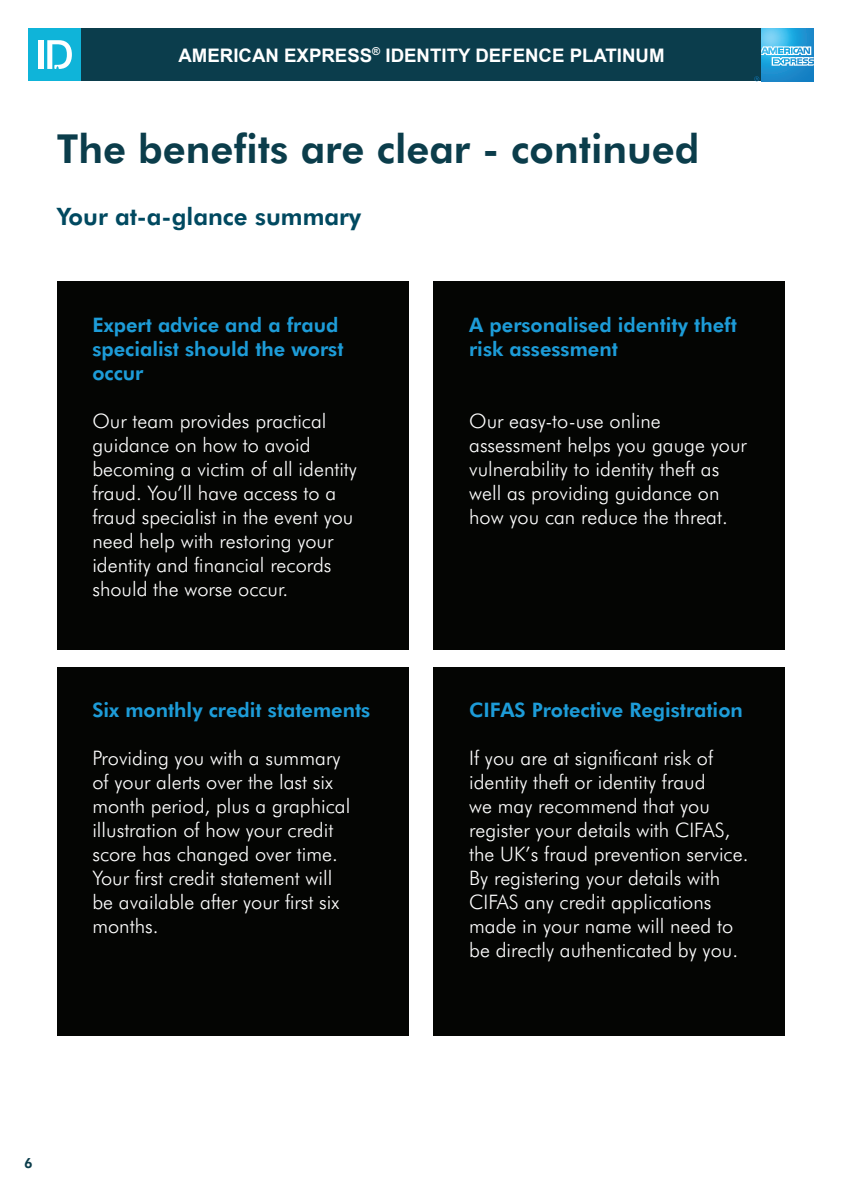
<style>
.page{position:relative;width:842px;height:1191px;background:#fff}
.page>*{position:absolute;margin:0;border:0;box-sizing:border-box;transform-origin:0 0}
.t1{font:800 40px "Futura BT";color:#0b3d4b}
.t2{font:800 24px "Futura BT";color:#004960}
.t3{font:300 20px/24px "Futura BT";color:#fff}
.t4{font:800 20px/24px "Futura BT";color:#1d9cd8}
.t5{font:700 18.6px "Arial";color:#fff}
.t6{font:800 14px "Futura BT";color:#0b3d4b}
</style>
<div class="page">
<div style="left:44px;top:28px;width:769px;height:53px;background:#0b3d4c"></div>
<div style="left:28px;top:28px;width:53px;height:53px;background:#0fb4d9"></div>
<div style="left:39px;top:40px;width:5px;height:29px;background:#fff"></div>
<svg style="left:47px;top:40px;width:25px;height:29px"></svg>
<svg style="left:761px;top:28px;width:53px;height:53px;background:#2e9fd8"></svg>
<svg style="left:754px;top:76px;width:5px;height:5px"></svg>
<svg style="left:761px;top:46px;width:53px;height:20px"></svg>
<div style="left:57px;top:281px;width:351px;height:368px;background:#040503"></div>
<div style="left:433px;top:281px;width:352px;height:368px;background:#040503"></div>
<div style="left:57px;top:667px;width:351px;height:369px;background:#040503"></div>
<div style="left:433px;top:667px;width:352px;height:369px;background:#040503"></div>
<p class="t5" style="left:178px;top:43px;width:488px">AMERICAN EXPRESS<sup>®</sup> IDENTITY DEFENCE PLATINUM</p>
<h1 class="t1" style="left:57px;top:124px;width:644px">The benefits are clear - continued</h1>
<p class="t2" style="left:57px;top:202px;width:306px">Your at-a-glance summary</p>
<p class="t4" style="left:92px;top:313px;width:253px">Expert advice and a fraud specialist should the worst occur</p>
<p class="t3" style="left:92px;top:409px;width:266px">Our team provides practical guidance on how to avoid becoming a victim of all identity fraud. You’ll have access to a fraud specialist in the event you need help with restoring your identity and financial records should the worse occur.</p>
<p class="t4" style="left:92px;top:697px;width:279px">Six monthly credit statements</p>
<p class="t3" style="left:92px;top:745px;width:259px">Providing you with a summary of your alerts over the last six month period, plus a graphical illustration of how your credit score has changed over time.<br>Your first credit statement will be available after your first six months.</p>
<p class="t4" style="left:469px;top:313px;width:269px">A personalised identity theft risk assessment</p>
<p class="t3" style="left:469px;top:409px;width:279px">Our easy-to-use online assessment helps you gauge your vulnerability to identity theft as well as providing guidance on how you can reduce the threat.</p>
<p class="t4" style="left:469px;top:697px;width:275px">CIFAS Protective Registration</p>
<p class="t3" style="left:469px;top:745px;width:281px">If you are at significant risk of identity theft or identity fraud<br>we may recommend that you register your details with CIFAS, the UK’s fraud prevention service.<br>By registering your details with<br>CIFAS any credit applications made in your name will need to be directly authenticated by you.</p>
<p class="t6" style="left:24px;top:1155px;width:10px">6</p>
</div>
